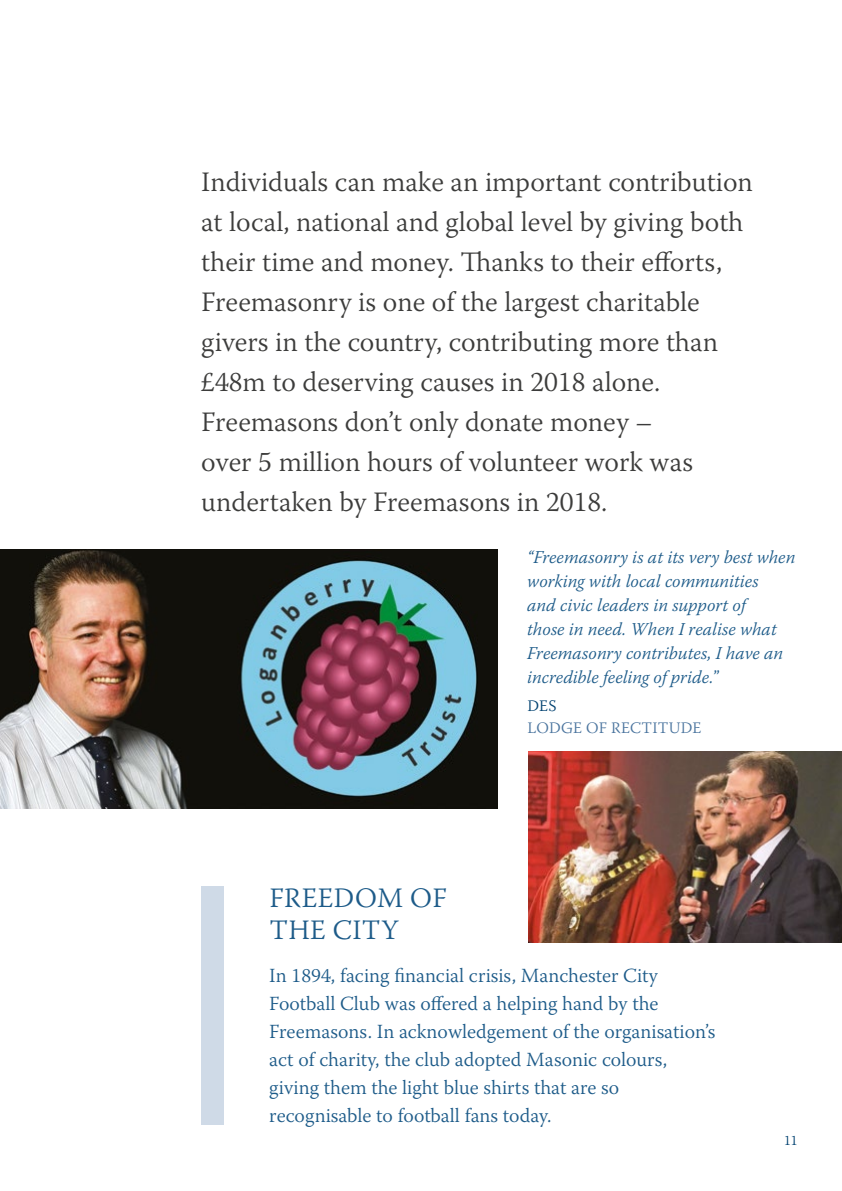
<style>
.page{position:relative;width:842px;height:1191px;background:#fff}
.page>*{position:absolute;margin:0;border:0;box-sizing:border-box;transform-origin:0 0}
.t1{font:300 28px/40px "Warnock Pro";color:#3c3c3b}
.t2{font:300 28px/32px "Warnock Pro";letter-spacing:.015em;color:#1d5b89}
.t3{font:300 20px/28px "Warnock Pro";color:#1d5b89}
.t4{font:italic 300 18px/24px "Warnock Pro";color:#1d5b89}
.t5{font:300 16px "Warnock Pro";letter-spacing:.01em;color:#4a749e}
.t6{font:300 16px "Warnock Pro";color:#004170}
.t7{font:300 14px "Warnock Pro";color:#004170}
.s1{font-style:normal}
</style>
<div class="page">
<img style="left:0;top:549px;width:498px;height:259px">
<img style="left:528px;top:751px;width:314px;height:191px">
<div style="left:201px;top:886px;width:23px;height:238px;background:#cfdae7"></div>
<p class="t1" style="left:201px;top:161px;width:553px">Individuals can make an important contribution at local, national and global level by giving both their time and money. Thanks to their efforts, Freemasonry is one of the largest charitable givers in the country, contributing more than £48m to deserving causes in 2018 alone.<br>Freemasons don’t only donate money –<br>over 5 million hours of volunteer work was undertaken by Freemasons in 2018.</p>
<p class="t4" style="left:527px;top:544px;width:270px">“Freemasonry is at its very best when working with local communities<br>and civic leaders in support of<br>those in need. When I realise what Freemasonry contributes, I have an incredible feeling of pride.<span class="s1">”</span></p>
<p class="t6" style="left:527px;top:696px;width:31px">DES</p>
<p class="t5" style="left:527px;top:718px;width:176px">LODGE OF RECTITUDE</p>
<p class="t2" style="left:269px;top:881px;width:179px">FREEDOM OF<br>THE CITY</p>
<p class="t3" style="left:269px;top:961px;width:448px">In 1894, facing financial crisis, Manchester City Football Club was offered a helping hand by the Freemasons. In acknowledgement of the organisation’s act of charity, the club adopted Masonic colours, giving them the light blue shirts that are so recognisable to football fans today.</p>
<p class="t7" style="left:784px;top:1132px;width:15px">11</p>
</div>
